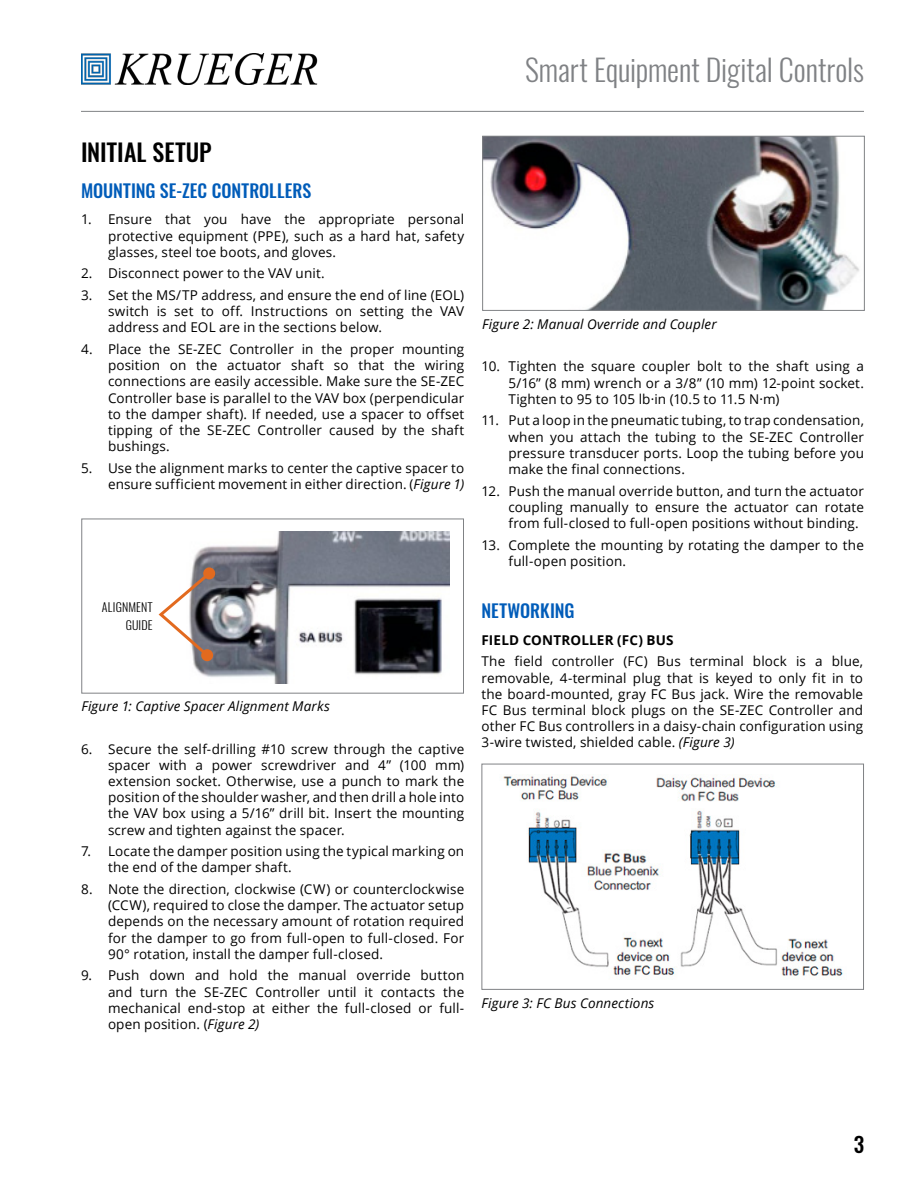
<style>
.page{position:relative;width:918px;height:1188px;background:#fff}
.page>*{position:absolute;margin:0;border:0;box-sizing:border-box;transform-origin:0 0}
.t1{font:300 30px "Oswald";letter-spacing:-.005em;color:#808285}
.t2{font:500 24px "Oswald";letter-spacing:.005em;color:#000}
.t3{font:500 21px "Oswald";color:#000}
.t4{font:500 18px "Oswald";color:#005cb9}
.t5{font:13.5px/16.2px "Open Sans";letter-spacing:.01em;color:#000;text-align:justify}
.t6{font:italic 13.5px "Open Sans";letter-spacing:.01em;color:#000}
.t7{font:700 13.5px "Open Sans";letter-spacing:.01em;color:#000}
.t8{font:300 12px/17.7px "Oswald";letter-spacing:.01em;color:#000;text-align:right}
.s1{font-style:italic}
</style>
<div class="page">
<hr style="left:81px;top:111px;width:783px;height:1px;background:#808285">
<img style="left:81px;top:54px;width:237px;height:31px">
<img style="left:192px;top:532px;width:257px;height:152px">
<svg style="left:158px;top:569px;width:55px;height:90px"></svg>
<div style="left:203px;top:567px;width:12px;height:12px;background:#e26a1f;border-radius:50%"></div>
<div style="left:201px;top:649px;width:12px;height:12px;background:#e26a1f;border-radius:50%"></div>
<div style="left:81px;top:519px;width:383px;height:175px;border:1px solid #808285"></div>
<img style="left:484px;top:138px;width:375px;height:171px">
<div style="left:482px;top:136px;width:383px;height:175px;border:1px solid #808285"></div>
<img style="left:503px;top:775px;width:340px;height:203px">
<div style="left:482px;top:764px;width:382px;height:226px;border:1px solid #808285"></div>
<h1 class="t1" style="left:525px;top:49px;width:340px">Smart Equipment Digital Controls</h1>
<h2 class="t2" style="left:81px;top:135px;width:132px">INITIAL SETUP</h2>
<h3 class="t4" style="left:81px;top:178px;width:232px">MOUNTING SE-ZEC CONTROLLERS</h3>
<p class="t5" style="left:108px;top:211px;width:358px;text-indent:-27px">1. Ensure that you have the appropriate personal protective equipment (PPE), such as a hard hat, safety glasses, steel toe boots, and gloves.</p>
<p class="t5" style="left:81px;top:265px;width:245px">2. Disconnect power to the VAV unit.</p>
<p class="t5" style="left:108px;top:287px;width:358px;text-indent:-27px">3. Set the MS/TP address, and ensure the end of line (EOL) switch is set to off. Instructions on setting the VAV address and EOL are in the sections below.</p>
<p class="t5" style="left:108px;top:341px;width:358px;text-indent:-27px">4. Place the SE-ZEC Controller in the proper mounting position on the actuator shaft so that the wiring connections are easily accessible. Make sure the SE-ZEC Controller base is parallel to the VAV box (perpendicular to the damper shaft). If needed, use a spacer to offset tipping of the SE-ZEC Controller caused by the shaft bushings.</p>
<p class="t5" style="left:81px;top:459px;width:385px;text-align:right">5. Use the alignment marks to center the captive spacer to ensure sufficient movement in either direction. (<span class="s1">Figure 1)</span></p>
<p class="t8" style="left:102px;top:598px;width:52px">ALIGNMENT<br>GUIDE</p>
<p class="t6" style="left:81px;top:697px;width:250px">Figure 1: Captive Spacer Alignment Marks</p>
<p class="t5" style="left:108px;top:740px;width:358px;text-indent:-27px">6. Secure the self-drilling #10 screw through the captive spacer with a power screwdriver and 4” (100 mm) extension socket. Otherwise, use a punch to mark the position of the shoulder washer, and then drill a hole into the VAV box using a 5/16” drill bit. Insert the mounting screw and tighten against the spacer.</p>
<p class="t5" style="left:108px;top:843px;width:358px;text-indent:-27px">7. Locate the damper position using the typical marking on the end of the damper shaft.</p>
<p class="t5" style="left:108px;top:881px;width:358px;text-indent:-27px">8. Note the direction, clockwise (CW) or counterclockwise (CCW), required to close the damper. The actuator setup depends on the necessary amount of rotation required for the damper to go from full-open to full-closed. For 90° rotation, install the damper full-closed.</p>
<p class="t5" style="left:108px;top:967px;width:358px;text-indent:-27px">9. Push down and hold the manual override button and turn the SE-ZEC Controller until it contacts the mechanical end-stop at either the full-closed or full&shy;open position. (<span class="s1">Figure 2)</span></p>
<p class="t6" style="left:482px;top:315px;width:236px">Figure 2: Manual Override and Coupler</p>
<p class="t5" style="left:509px;top:358px;width:357px;text-indent:-27px">10. Tighten the square coupler bolt to the shaft using a 5/16” (8 mm) wrench or a 3/8” (10 mm) 12-point socket.<br>Tighten to 95 to 105 lb·in (10.5 to 11.5 N·m)</p>
<p class="t5" style="left:509px;top:412px;width:357px;text-indent:-27px">11. Put a loop in the pneumatic tubing, to trap condensation, when you attach the tubing to the SE-ZEC Controller pressure transducer ports. Loop the tubing before you make the final connections.</p>
<p class="t5" style="left:509px;top:482px;width:357px;text-indent:-27px">12. Push the manual override button, and turn the actuator coupling manually to ensure the actuator can rotate from full-closed to full-open positions without binding.</p>
<p class="t5" style="left:509px;top:536px;width:357px;text-indent:-27px">13. Complete the mounting by rotating the damper to the full-open position.</p>
<h3 class="t4" style="left:482px;top:598px;width:94px">NETWORKING</h3>
<p class="t7" style="left:482px;top:630px;width:194px">FIELD CONTROLLER (FC) BUS</p>
<p class="t5" style="left:482px;top:653px;width:383px">The field controller (FC) Bus terminal block is a blue, removable, 4-terminal plug that is keyed to only fit in to the board-mounted, gray FC Bus jack. Wire the removable FC Bus terminal block plugs on the SE-ZEC Controller and other FC Bus controllers in a daisy-chain configuration using 3-wire twisted, shielded cable. <span class="s1">(Figure 3)</span></p>
<p class="t6" style="left:482px;top:994px;width:174px">Figure 3: FC Bus Connections</p>
<h3 class="t3" style="left:854px;top:1130px;width:12px">3</h3>
</div>
